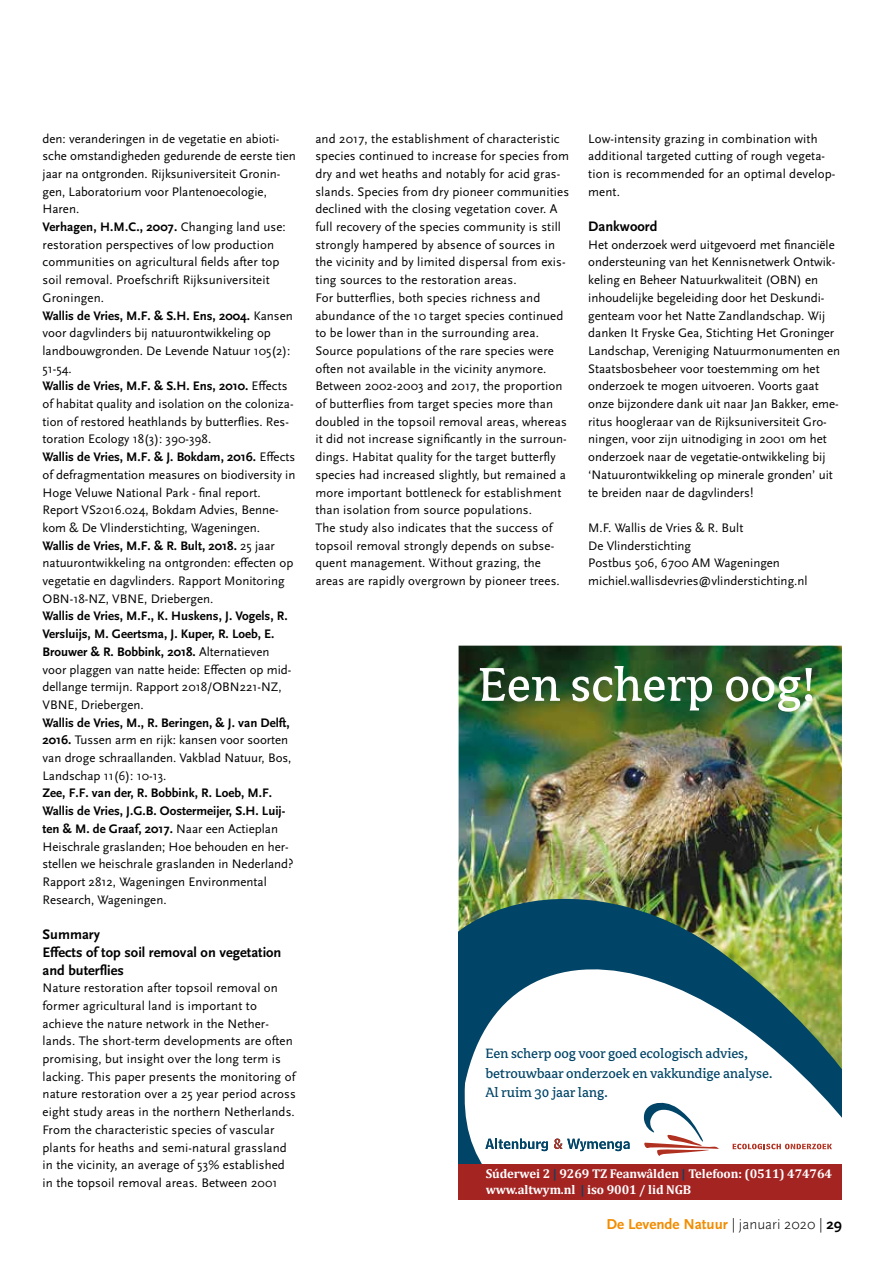
<style>
.page{position:relative;width:893px;height:1263px;background:#fff}
.page>*{position:absolute;margin:0;border:0;box-sizing:border-box;transform-origin:0 0}
.t1{font:52.8px "Avance";color:#fff}
.t2{font:15px/19.6px "Avance";letter-spacing:-.01em;color:#004467}
.t3{font:700 15px "Scala Sans Pro";color:#f28c00}
.t4{font:700 14.4px/17.7px "Scala Sans Pro";color:#000}
.t5{font:12.9px/17.7px "Scala Sans Pro";letter-spacing:.01em;color:#000}
.t6{font:700 12.75px/16.6px "Cambria";letter-spacing:-.01em;color:#fff}
.s1{font-weight:700}
.s2{color:#004467}
.s3{font-weight:300;color:#000}
.s4{color:#000}
</style>
<div class="page">
<img style="left:459px;top:646px;width:383px;height:203px">
<img style="left:459px;top:849px;width:383px;height:315px">
<div style="left:459px;top:1164px;width:383px;height:35px;background:#a42422"></div>
<p class="t5" style="left:43px;top:129px;width:255px">den: veranderingen in de vegetatie en abioti&shy;sche omstandigheden gedurende de eerste tien jaar na ontgronden. Rijksuniversiteit Gronin&shy;gen, Laboratorium voor Plantenoecologie, Haren.<br><span class="s1">Verhagen, H.M.C., 2007.</span> Changing land use: restoration perspectives of low production communities on agricultural fields after top soil removal. Proefschrift Rijksuniversiteit Groningen.<br><span class="s1">Wallis de Vries, M.F. &amp; S.H. Ens, 2004.</span> Kansen voor dagvlinders bij natuurontwikkeling op landbouwgronden. De Levende Natuur 105(2):<br>51-54.<br><span class="s1">Wallis de Vries, M.F. &amp; S.H. Ens, 2010.</span> Effects of habitat quality and isolation on the coloniza&shy;tion of restored heathlands by butterflies. Res&shy;toration Ecology 18(3): 390-398.<br><span class="s1">Wallis de Vries, M.F. &amp; J. Bokdam, 2016.</span> Effects of defragmentation measures on biodiversity in Hoge Veluwe National Park - final report.<br>Report VS2016.024, Bokdam Advies, Benne&shy;kom &amp; De Vlinderstichting, Wageningen.<br><span class="s1">Wallis de Vries, M.F. &amp; R. Bult, 2018.</span> 25 jaar natuurontwikkeling na ontgronden: effecten op vegetatie en dagvlinders. Rapport Monitoring OBN-18-NZ, VBNE, Driebergen.</p>
<p class="t5" style="left:43px;top:607px;width:250px"><span class="s1">Wallis de Vries, M.F., K. Huskens, J. Vogels, R.<br>Versluijs, M. Geertsma, J. Kuper, R. Loeb, E.<br>Brouwer &amp; R. Bobbink, 2018.</span> Alternatieven voor plaggen van natte heide: Effecten op mid&shy;dellange termijn. Rapport 2018/OBN221-NZ, VBNE, Driebergen.</p>
<p class="t5" style="left:43px;top:714px;width:251px"><span class="s1">Wallis de Vries, M., R. Beringen, &amp; J. van Delft, 2016.</span> Tussen arm en rijk: kansen voor soorten van droge schraallanden. Vakblad Natuur, Bos, Landschap 11(6): 10-13.</p>
<p class="t5" style="left:43px;top:784px;width:253px"><span class="s1">Zee, F.F. van der, R. Bobbink, R. Loeb, M.F.<br>Wallis de Vries, J.G.B. Oostermeijer, S.H. Luij&shy;ten &amp; M. de Graaf, 2017.</span> Naar een Actieplan Heischrale graslanden; Hoe behouden en her&shy;stellen we heischrale graslanden in Nederland?<br>Rapport 2812, Wageningen Environmental Research, Wageningen.</p>
<p class="t4" style="left:43px;top:925px;width:240px">Summary<br>Effects of top soil removal on vegetation and buterflies</p>
<p class="t5" style="left:43px;top:979px;width:255px">Nature restoration after topsoil removal on former agricultural land is important to achieve the nature network in the Nether&shy;lands. The short-term developments are often promising, but insight over the long term is lacking. This paper presents the monitoring of nature restoration over a 25 year period across eight study areas in the northern Netherlands.<br>From the characteristic species of vascular plants for heaths and semi-natural grassland in the vicinity, an average of 53% established in the topsoil removal areas. Between 2001</p>
<p class="t5" style="left:315px;top:129px;width:255px">and 2017, the establishment of characteristic species continued to increase for species from dry and wet heaths and notably for acid gras&shy;slands. Species from dry pioneer communities declined with the closing vegetation cover. A full recovery of the species community is still strongly hampered by absence of sources in the vicinity and by limited dispersal from exis&shy;ting sources to the restoration areas.<br>For butterflies, both species richness and abundance of the 10 target species continued to be lower than in the surrounding area.<br>Source populations of the rare species were often not available in the vicinity anymore.<br>Between 2002-2003 and 2017, the proportion of butterflies from target species more than doubled in the topsoil removal areas, whereas it did not increase significantly in the surroun&shy;dings. Habitat quality for the target butterfly species had increased slightly, but remained a more important bottleneck for establishment than isolation from source populations.<br>The study also indicates that the success of topsoil removal strongly depends on subse&shy;quent management. Without grazing, the areas are rapidly overgrown by pioneer trees.</p>
<p class="t5" style="left:588px;top:129px;width:249px">Low-intensity grazing in combination with additional targeted cutting of rough vegeta&shy;tion is recommended for an optimal develop&shy;ment.</p>
<p class="t4" style="left:588px;top:217px;width:71px">Dankwoord</p>
<p class="t5" style="left:588px;top:236px;width:253px">Het onderzoek werd uitgevoerd met financiële ondersteuning van het Kennisnetwerk Ontwik&shy;keling en Beheer Natuurkwaliteit (OBN) en inhoudelijke begeleiding door het Deskundi&shy;genteam voor het Natte Zandlandschap. Wij danken It Fryske Gea, Stichting Het Groninger Landschap, Vereniging Natuurmonumenten en Staatsbosbeheer voor toestemming om het onderzoek te mogen uitvoeren. Voorts gaat onze bijzondere dank uit naar Jan Bakker, eme&shy;ritus hoogleraar van de Rijksuniversiteit Gro&shy;ningen, voor zijn uitnodiging in 2001 om het onderzoek naar de vegetatie-ontwikkeling bij ‘Natuurontwikkeling op minerale gronden’ uit te breiden naar de dagvlinders!</p>
<p class="t5" style="left:588px;top:519px;width:221px">M.F. Wallis de Vries &amp; R. Bult<br>De Vlinderstichting<br>Postbus 506, 6700 AM Wageningen michiel.wallisdevries@vlinderstichting.nl</p>
<h1 class="t1" style="left:478px;top:658px;width:339px">Een scherp oog!</h1>
<p class="t2" style="left:485px;top:1044px;width:289px">Een scherp oog voor goed ecologisch advies, betrouwbaar onderzoek en vakkundige analyse.<br>Al ruim 30 jaar lang.</p>
<p class="t6" style="left:486px;top:1164px;width:348px">Súderwei 2 <span class="s2">|</span> 9269 TZ Feanwâlden <span class="s2">|</span> Telefoon: (0511) 474764 www.altwym.nl <span class="s2">|</span> iso 9001 / lid NGB</p>
<p class="t3" style="left:607px;top:1215px;width:237px">De Levende Natuur <span class="s3">| januari 2020 |</span> <span class="s4">29</span></p>
</div>
